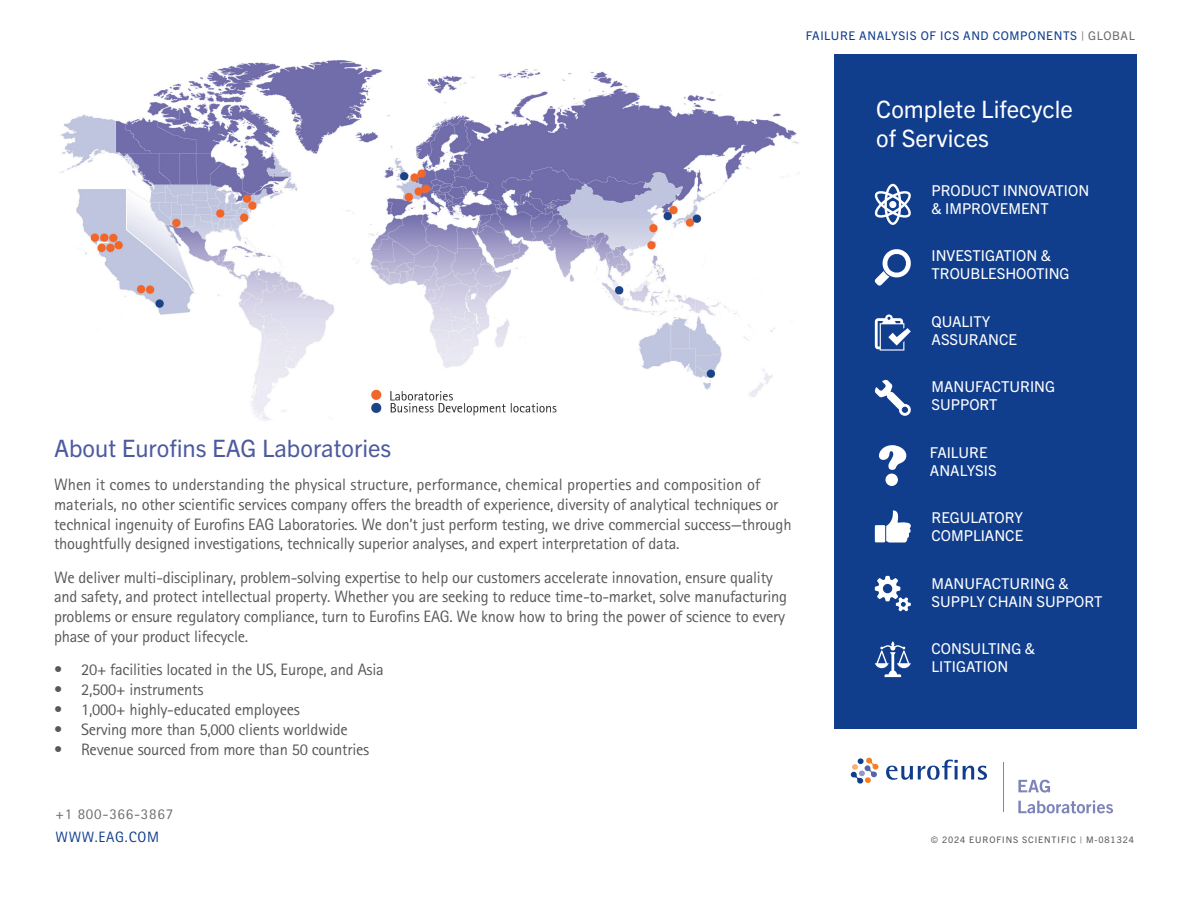
<style>
.page{position:relative;width:1188px;height:918px;background:#fff}
.page>*{position:absolute;margin:0;border:0;box-sizing:border-box;transform-origin:0 0}
.t1{font:24px "Trade Gothic Next LT Pro";color:#4d5a9e}
.t2{font:24px/28.8px "Trade Gothic Next LT Pro";color:#fff}
.t3{font:16.5px/19.8px "Rotis Sans Serif Std";letter-spacing:-.015em;color:#57585a}
.t4{font:15px/18px "Trade Gothic Next LT Pro";color:#fff}
.t5{font:15px "Rotis Sans Serif Std";letter-spacing:.05em;color:#6c6d70}
.t6{font:15px "Rotis Sans Serif Std";letter-spacing:.05em;color:#103d8c}
.t7{font:12px "Trade Gothic Next LT Pro";letter-spacing:.05em;color:#103d8c}
.t8{font:9px "Trade Gothic Next LT Pro";letter-spacing:.1em;color:#57585a}
.s1{color:#6c6d70}
</style>
<div class="page">
<hr style="left:1003px;top:762px;width:1px;height:50px;background:#7d84ba">
<svg style="left:1018px;top:780px;width:32px;height:13px"></svg>
<svg style="left:1018px;top:801px;width:95px;height:12px"></svg>
<svg style="left:886px;top:760px;width:101px;height:20px"></svg>
<svg style="left:851px;top:758px;width:27px;height:26px"></svg>
<img style="left:60px;top:61px;width:739px;height:360px">
<div style="left:835px;top:54px;width:302px;height:675px;background:#103d8c"></div>
<svg style="left:875px;top:184px;width:36px;height:41px"></svg>
<svg style="left:875px;top:249px;width:36px;height:37px"></svg>
<svg style="left:875px;top:314px;width:36px;height:37px"></svg>
<svg style="left:875px;top:511px;width:36px;height:32px"></svg>
<svg style="left:875px;top:576px;width:36px;height:35px"></svg>
<svg style="left:875px;top:641px;width:36px;height:36px"></svg>
<svg style="left:875px;top:380px;width:36px;height:36px"></svg>
<svg style="left:879px;top:445px;width:27px;height:41px"></svg>
<p class="t7" style="left:806px;top:27px;width:331px">FAILURE ANALYSIS OF ICS AND COMPONENTS <span class="s1">| GLOBAL</span></p>
<h1 class="t1" style="left:54px;top:431px;width:339px">About Eurofins EAG Laboratories</h1>
<p class="t3" style="left:54px;top:474px;width:739px">When it comes to understanding the physical structure, performance, chemical properties and composition of materials, no other scientific services company offers the breadth of experience, diversity of analytical techniques or technical ingenuity of Eurofins EAG Laboratories. We don’t just perform testing, we drive commercial success—through thoughtfully designed investigations, technically superior analyses, and expert interpretation of data.</p>
<p class="t3" style="left:54px;top:567px;width:735px">We deliver multi-disciplinary, problem-solving expertise to help our customers accelerate innovation, ensure quality and safety, and protect intellectual property. Whether you are seeking to reduce time-to-market, solve manufacturing problems or ensure regulatory compliance, turn to Eurofins EAG. We know how to bring the power of science to every phase of your product lifecycle.</p>
<p class="t3" style="left:54px;top:660px;width:331px">• 20+ facilities located in the US, Europe, and Asia</p>
<p class="t3" style="left:54px;top:680px;width:151px">• 2,500+ instruments</p>
<p class="t3" style="left:54px;top:699px;width:247px">• 1,000+ highly-educated employees</p>
<p class="t3" style="left:54px;top:719px;width:295px">• Serving more than 5,000 clients worldwide</p>
<p class="t3" style="left:54px;top:739px;width:317px">• Revenue sourced from more than 50 countries</p>
<p class="t5" style="left:55px;top:805px;width:119px">+1 800-366-3867</p>
<p class="t6" style="left:55px;top:828px;width:105px">WWW.EAG.COM</p>
<h1 class="t2" style="left:876px;top:93px;width:198px">Complete Lifecycle of Services</h1>
<p class="t4" style="left:932px;top:180px;width:159px">PRODUCT INNOVATION &amp; IMPROVEMENT</p>
<p class="t4" style="left:932px;top:246px;width:140px">INVESTIGATION &amp;<br>TROUBLESHOOTING</p>
<p class="t4" style="left:932px;top:311px;width:87px">QUALITY<br>ASSURANCE</p>
<p class="t4" style="left:932px;top:377px;width:125px">MANUFACTURING<br>SUPPORT</p>
<p class="t4" style="left:930px;top:442px;width:68px">FAILURE<br>ANALYSIS</p>
<p class="t4" style="left:932px;top:508px;width:93px">REGULATORY<br>COMPLIANCE</p>
<p class="t4" style="left:932px;top:573px;width:173px">MANUFACTURING &amp;<br>SUPPLY CHAIN SUPPORT</p>
<p class="t4" style="left:932px;top:639px;width:105px">CONSULTING &amp;<br>LITIGATION</p>
<p class="t8" style="left:931px;top:833px;width:205px">© 2024 EUROFINS SCIENTIFIC | M-081324</p>
</div>
